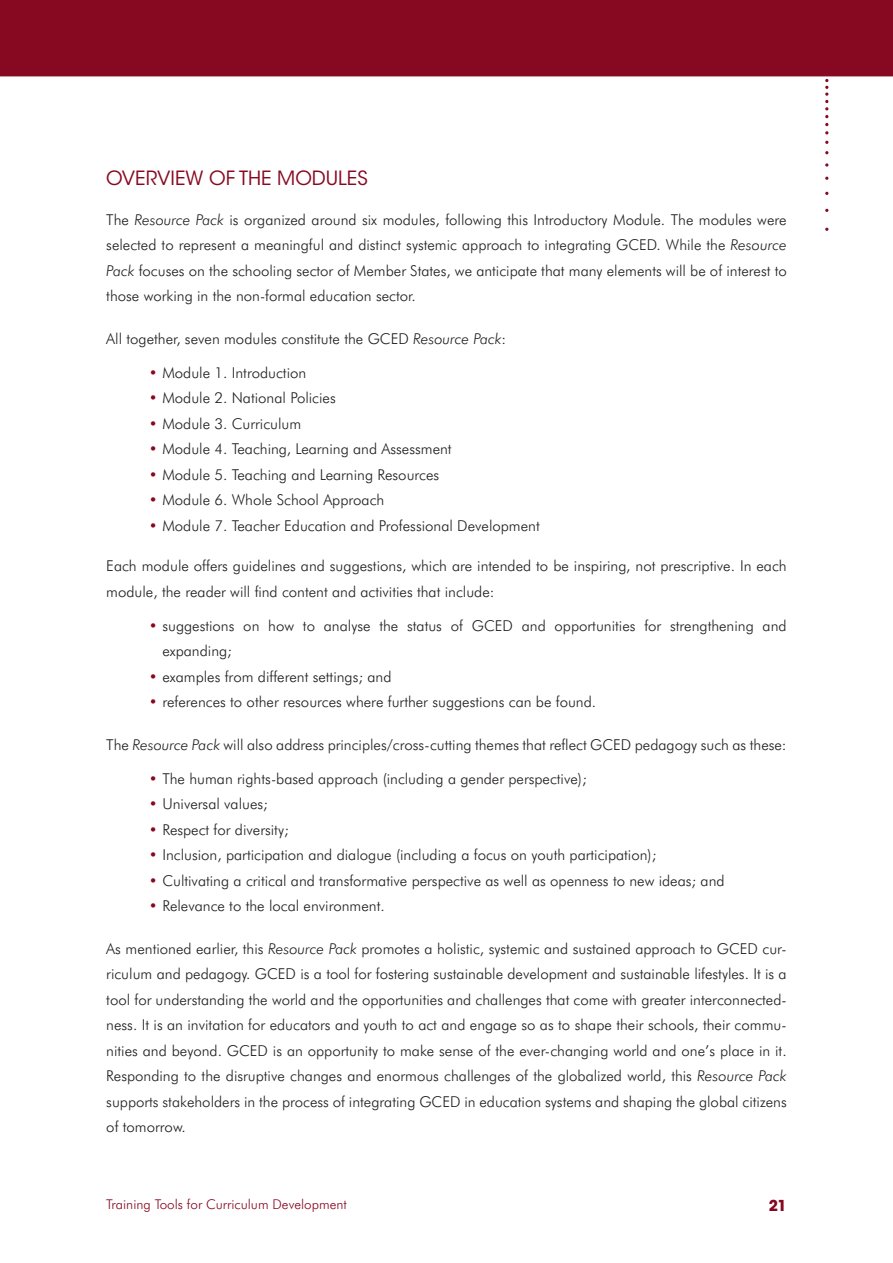
<style>
.page{position:relative;width:893px;height:1263px;background:#fff}
.page>*{position:absolute;margin:0;border:0;box-sizing:border-box;transform-origin:0 0}
.t1{font:19.5px "ITC Avant Garde Std";color:#870921}
.Tx{font:300 15px/25.5px "Futura BT";color:#231f20;text-align:justify}
.BL{font:300 15px/25.5px "Futura BT";color:#231f20}
.BL-l{font:300 15px "Futura BT";color:#231f20}
.t2{font:700 15px "ITC Avant Garde Std";color:#870921}
.t3{font:300 13.5px "Futura BT";color:#870921}
.s1{font-style:italic}
.s2{font-weight:700;color:#870921}
</style>
<div class="page">
<div style="left:0;top:0;width:893px;height:77px;background:#870921"></div>
<svg style="left:825px;top:60px;width:3px;height:74px"></svg>
<svg style="left:825px;top:163px;width:3px;height:4px"></svg>
<h1 class="t1" style="left:106px;top:166px;width:263px">OVERVIEW OF THE MODULES</h1>
<p class="Tx" style="left:106px;top:207px;width:682px">The <span class="s1">Resource Pack</span> is organized around six modules, following this Introductory Module. The modules were selected to represent a meaningful and distinct systemic approach to integrating GCED. While the <span class="s1">Resource Pack</span> focuses on the schooling sector of Member States, we anticipate that many elements will be of interest to those working in the non-formal education sector.</p>
<p class="Tx" style="left:106px;top:326px;width:401px">All together, seven modules constitute the GCED <span class="s1">Resource Pack</span>:</p>
<p class="BL" style="left:149px;top:360px;width:159px"><span class="s2">•</span> Module 1. Introduction</p>
<p class="BL" style="left:149px;top:385px;width:188px"><span class="s2">•</span> Module 2. National Policies</p>
<p class="BL" style="left:149px;top:411px;width:154px"><span class="s2">•</span> Module 3. Curriculum</p>
<p class="BL" style="left:149px;top:436px;width:304px"><span class="s2">•</span> Module 4. Teaching, Learning and Assessment</p>
<p class="BL" style="left:149px;top:462px;width:292px"><span class="s2">•</span> Module 5. Teaching and Learning Resources</p>
<p class="BL" style="left:149px;top:487px;width:237px"><span class="s2">•</span> Module 6. Whole School Approach</p>
<p class="BL-l" style="left:149px;top:516px;width:392px"><span class="s2">•</span> Module 7. Teacher Education and Professional Development</p>
<p class="Tx" style="left:106px;top:553px;width:682px">Each module offers guidelines and suggestions, which are intended to be inspiring, not prescriptive. In each module, the reader will find content and activities that include:</p>
<p class="BL" style="left:162px;top:613px;width:626px;text-indent:-14px"><span class="s2">•</span> suggestions on how to analyse the status of GCED and opportunities for strengthening and expanding;</p>
<p class="BL" style="left:149px;top:664px;width:244px"><span class="s2">•</span> examples from different settings; and</p>
<p class="BL-l" style="left:149px;top:693px;width:449px"><span class="s2">•</span> references to other resources where further suggestions can be found.</p>
<p class="Tx" style="left:106px;top:732px;width:682px">The <span class="s1">Resource Pack</span> will also address principles/cross-cutting themes that reflect GCED pedagogy such as these:</p>
<p class="BL" style="left:149px;top:766px;width:439px"><span class="s2">•</span> The human rights-based approach (including a gender perspective);</p>
<p class="BL" style="left:149px;top:791px;width:121px"><span class="s2">•</span> Universal values;</p>
<p class="BL" style="left:149px;top:817px;width:141px"><span class="s2">•</span> Respect for diversity;</p>
<p class="BL" style="left:149px;top:842px;width:509px"><span class="s2">•</span> Inclusion, participation and dialogue (including a focus on youth participation);</p>
<p class="BL" style="left:149px;top:868px;width:577px"><span class="s2">•</span> Cultivating a critical and transformative perspective as well as openness to new ideas; and</p>
<p class="BL-l" style="left:149px;top:897px;width:237px"><span class="s2">•</span> Relevance to the local environment.</p>
<p class="Tx" style="left:106px;top:936px;width:682px">As mentioned earlier, this <span class="s1">Resource Pack</span> promotes a holistic, systemic and sustained approach to GCED cur&shy;riculum and pedagogy. GCED is a tool for fostering sustainable development and sustainable lifestyles. It is a tool for understanding the world and the opportunities and challenges that come with greater interconnected&shy;ness. It is an invitation for educators and youth to act and engage so as to shape their schools, their commu&shy;nities and beyond. GCED is an opportunity to make sense of the ever-changing world and one’s place in it.<br>Responding to the disruptive changes and enormous challenges of the globalized world, this <span class="s1">Resource Pack </span>supports stakeholders in the process of integrating GCED in education systems and shaping the global citizens of tomorrow.</p>
<p class="t3" style="left:106px;top:1196px;width:242px">Training Tools for Curriculum Development</p>
<p class="t2" style="left:769px;top:1196px;width:20px">21</p>
</div>
